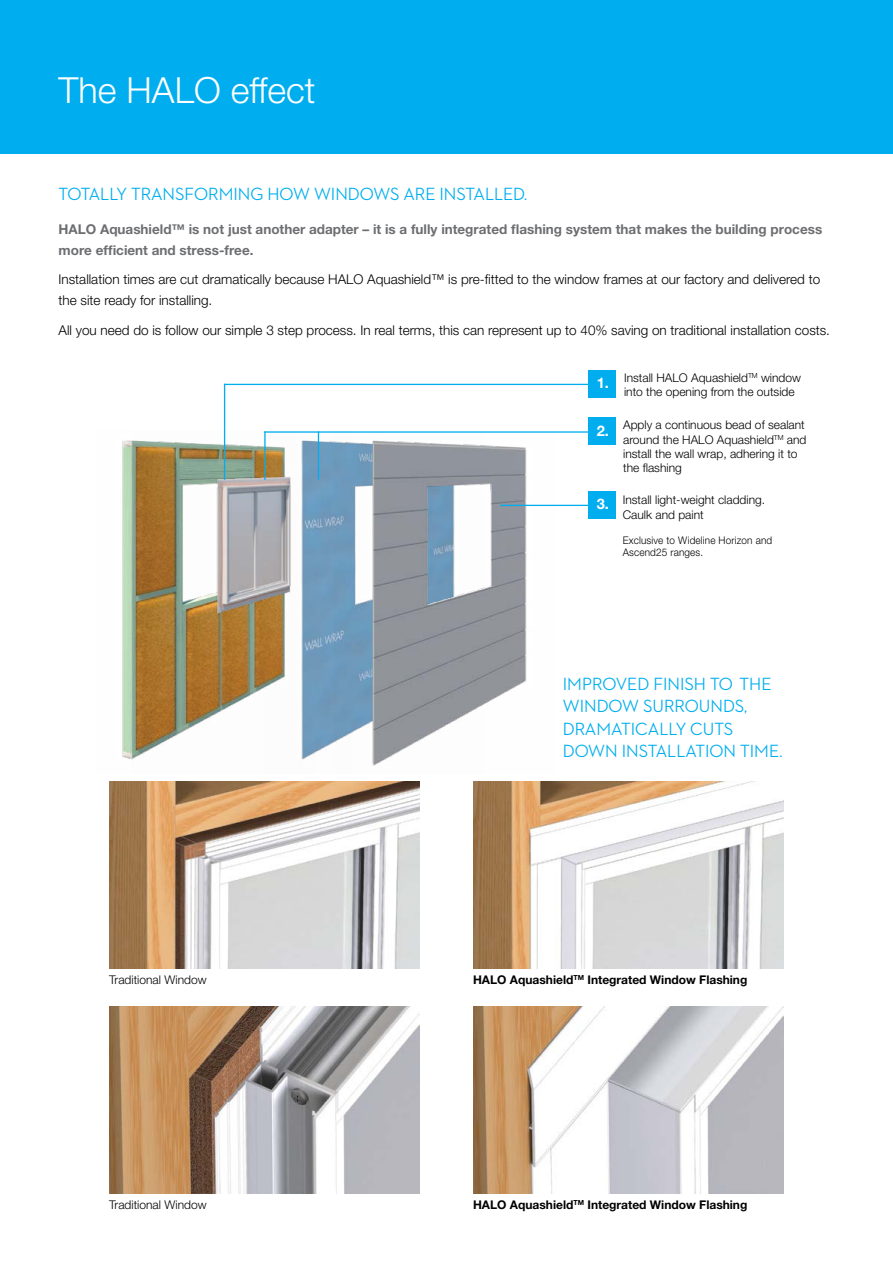
<style>
.page{position:relative;width:893px;height:1263px;background:#fff}
.page>*{position:absolute;margin:0;border:0;box-sizing:border-box;transform-origin:0 0}
.t1{font:300 36px "Helvetica Neue LT Pro";color:#fff}
.t2{font:500 18px/22.5px "Neutraface 2 Display";color:#00aeef}
.t3{font:700 14.7px "Helvetica Neue LT Pro";color:#fff}
.t4{font:300 13.5px/21px "Helvetica Neue LT Pro";color:#000}
.t5{font:700 13.5px/21px "Helvetica Neue LT Pro";color:#6d6e71}
.t6{font:300 12px/14.4px "Helvetica Neue LT Pro";color:#000}
.t7{font:700 12px "Helvetica Neue LT Pro";color:#000}
.t8{font:300 10.5px/12.6px "Helvetica Neue LT Std";letter-spacing:.015em;color:#000;scale:.95 1}
</style>
<div class="page">
<div style="left:0;top:0;width:893px;height:153px;background:#00aeef"></div>
<div style="left:589px;top:370px;width:27px;height:27px;background:#00aeef"></div>
<div style="left:589px;top:417px;width:27px;height:28px;background:#00aeef"></div>
<div style="left:589px;top:491px;width:27px;height:27px;background:#00aeef"></div>
<img style="left:122px;top:440px;width:10px;height:320px">
<img style="left:132px;top:431px;width:131px;height:329px">
<img style="left:263px;top:433px;width:72px;height:327px">
<img style="left:335px;top:440px;width:220px;height:326px">
<hr style="left:264px;top:431px;width:325px;height:2px;background:#00aeef">
<hr style="left:224px;top:384px;width:365px;height:1px;background:#00aeef">
<hr style="left:500px;top:505px;width:89px;height:1px;background:#00aeef">
<hr style="left:224px;top:384px;width:1px;height:96px;background:#00aeef">
<hr style="left:264px;top:431px;width:2px;height:49px;background:#00aeef">
<hr style="left:318px;top:431px;width:1px;height:49px;background:#00aeef">
<img style="left:473px;top:782px;width:311px;height:187px">
<img style="left:109px;top:782px;width:310px;height:187px">
<img style="left:473px;top:1007px;width:311px;height:187px">
<img style="left:109px;top:1007px;width:310px;height:187px">
<h1 class="t1" style="left:59px;top:68px;width:258px">The HALO effect</h1>
<h2 class="t2" style="left:59px;top:183px;width:470px">TOTALLY TRANSFORMING HOW WINDOWS ARE INSTALLED.</h2>
<p class="t5" style="left:59px;top:218px;width:765px">HALO Aquashield™ is not just another adapter – it is a fully integrated flashing system that makes the building process more efficient and stress-free.</p>
<p class="t4" style="left:59px;top:269px;width:763px">Installation times are cut dramatically because HALO Aquashield™ is pre-fitted to the window frames at our factory and delivered to the site ready for installing.</p>
<p class="t4" style="left:59px;top:319px;width:773px">All you need do is follow our simple 3 step process. In real terms, this can represent up to 40% saving on traditional installation costs.</p>
<p class="t3" style="left:597px;top:374px;width:14px">1.</p>
<p class="t3" style="left:597px;top:421px;width:14px">2.</p>
<p class="t3" style="left:597px;top:495px;width:14px">3.</p>
<p class="t6" style="left:624px;top:370px;width:179px">Install HALO Aquashield<sup>TM</sup> window into the opening from the outside</p>
<p class="t6" style="left:623px;top:417px;width:185px">Apply a continuous bead of sealant around the HALO Aquashield<sup>TM</sup> and install the wall wrap, adhering it to the flashing</p>
<p class="t6" style="left:623px;top:492px;width:144px">Install light-weight cladding.<br>Caulk and paint</p>
<p class="t8" style="left:623px;top:533px;width:159px">Exclusive to Wideline Horizon and<br>Ascend25 ranges.</p>
<h2 class="t2" style="left:563px;top:673px;width:221px">IMPROVED FINISH TO THE<br>WINDOW SURROUNDS,<br>DRAMATICALLY CUTS<br>DOWN INSTALLATION TIME.</h2>
<p class="t6" style="left:109px;top:972px;width:99px">Traditional Window</p>
<p class="t7" style="left:473px;top:972px;width:276px">HALO Aquashield<sup>TM</sup> Integrated Window Flashing</p>
<p class="t6" style="left:109px;top:1197px;width:99px">Traditional Window</p>
<p class="t7" style="left:473px;top:1197px;width:276px">HALO Aquashield<sup>TM</sup> Integrated Window Flashing</p>
</div>
